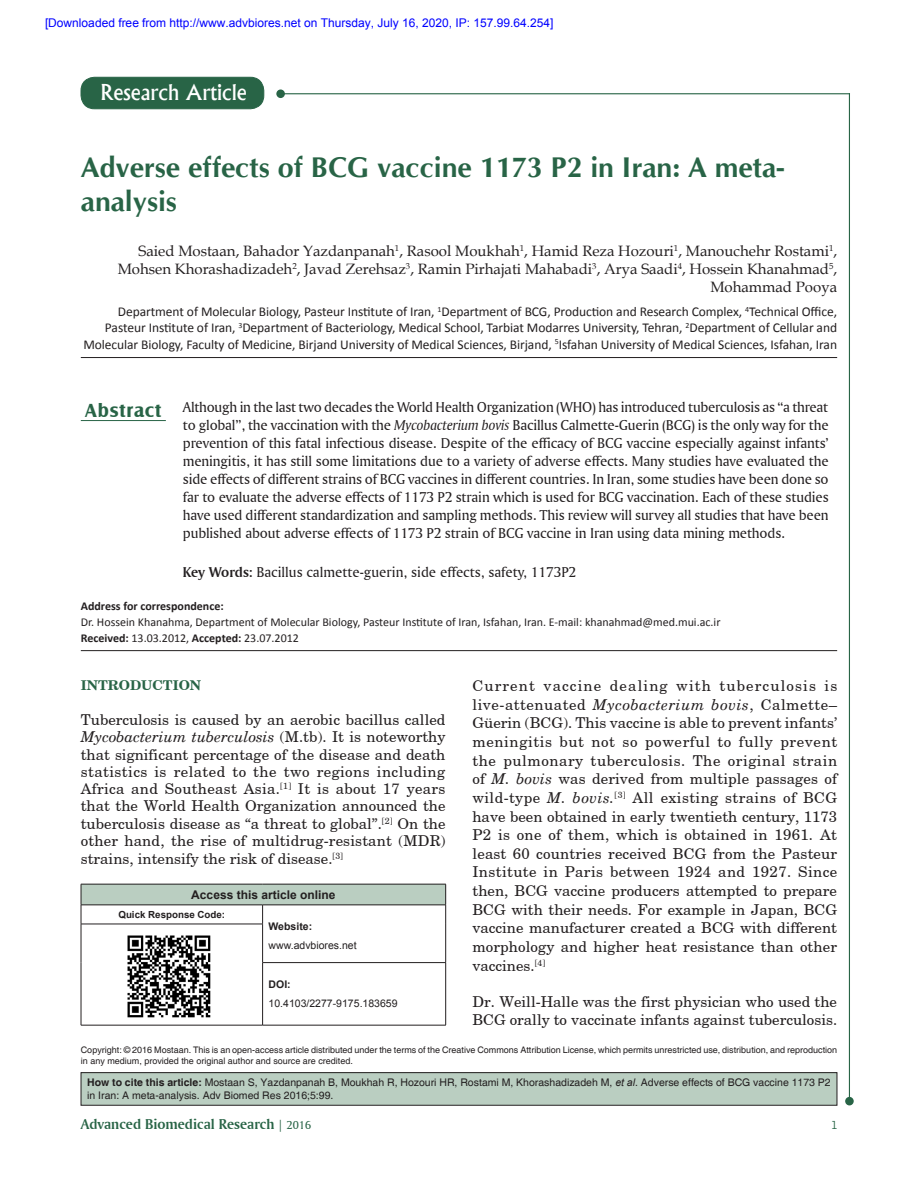
<style>
.page{position:relative;width:918px;height:1188px;background:#fff}
.page>*{position:absolute;margin:0;border:0;box-sizing:border-box;transform-origin:0 0}
.AT{font:700 28.5px/34.2px "CG Omega";color:#286446}
.AH{font:500 21px "Albertus";color:#fff}
.ABSH{font:700 19.5px "Castle T";letter-spacing:.04em;color:#286446}
.TX{font:15px/18.6px "New Century Schoolbook";letter-spacing:.005em;color:#231f20;text-align:justify}
.ABS{font:15px/18px "Amerigo BT Roman A";letter-spacing:-.01em;color:#231f20;text-align:justify}
.AU{font:15px/18px "Book Antiqua";color:#231f20;text-align:right}
.TX_NO_AFTER_SPACE{font:15px/18.6px "New Century Schoolbook";color:#231f20}
.KWD{font:15px "Amerigo BT Roman A";color:#231f20}
.RF{font:15px "Amerigo BT Bold A";color:#286446}
.AFF{font:13.5px/16.2px "Calibri";letter-spacing:-.005em;color:#231f20;text-align:right}
.t1{font:700 13.5px "Century Schoolbook BT";color:#286446}
.ADD{font:12px/15.8px "Calibri";color:#231f20}
.t2{font:12px "Arial";color:#00f}
.HIS{font:12px "Calibri";color:#231f20}
.ATAO{font:700 12px "Arial";color:#231f20}
.RF-2{font:12px "Bell Centennial BT Address";color:#286446}
.SRC{font:10.5px/12.6px "Helvetica";color:#231f20}
.DOI{font:10.5px "Arial";color:#231f20}
.WEB{font:10.5px "Arial";color:#231f20}
.WEB-2{font:700 10.5px "Arial";color:#231f20}
.DOI-2{font:700 10.5px "Arial";color:#231f20}
.QRC{font:700 9.75px "Arial";color:#231f20}
.t3{font:9px/10.8px "Helvetica";color:#231f20}
.s1{font-family:"Amerigo BT Italic A"}
.s2{font-family:"Amerigo BT Bold A"}
.s3{font-weight:700}
.s4{font-family:"New Century Schlbk";font-style:italic}
.s5{font-style:italic}
.s6{font-family:"Amerigo BT Roman A";font-size:12px}
</style>
<div class="page">
<div style="left:81px;top:77px;width:183px;height:32px;background:#286446;border-radius:14px"></div>
<div style="left:81px;top:77px;width:183px;height:32px;border:1px solid #286446;border-radius:14px"></div>
<hr style="left:281px;top:93px;width:569px;height:1px;background:#286446">
<div style="left:276px;top:89px;width:9px;height:9px;background:#286446;border-radius:50%"></div>
<hr style="left:849px;top:93px;width:1px;height:1007px;background:#286446">
<div style="left:845px;top:1097px;width:9px;height:8px;background:#286446;border-radius:50%"></div>
<hr style="left:81px;top:650px;width:756px;height:1px;background:#231f20">
<hr style="left:81px;top:420px;width:85px;height:1px;background:#286446">
<hr style="left:81px;top:357px;width:756px;height:1px;background:#231f20">
<div style="left:81px;top:884px;width:365px;height:21px;background:#bacec1"></div>
<hr style="left:81px;top:1025px;width:182px;height:1px;background:#231f20">
<hr style="left:81px;top:884px;width:182px;height:1px;background:#231f20">
<hr style="left:263px;top:884px;width:183px;height:1px;background:#231f20">
<hr style="left:81px;top:905px;width:182px;height:1px;background:#231f20">
<svg style="left:81px;top:884px;width:1px;height:40px"></svg>
<hr style="left:263px;top:905px;width:183px;height:1px;background:#231f20">
<svg style="left:445px;top:884px;width:1px;height:40px"></svg>
<hr style="left:445px;top:924px;width:1px;height:38px;background:#231f20">
<hr style="left:81px;top:924px;width:182px;height:1px;background:#231f20">
<hr style="left:81px;top:924px;width:1px;height:39px;background:#231f20">
<hr style="left:81px;top:963px;width:1px;height:62px;background:#231f20">
<hr style="left:445px;top:963px;width:1px;height:62px;background:#231f20">
<hr style="left:263px;top:1025px;width:183px;height:1px;background:#231f20">
<svg style="left:262px;top:905px;width:1px;height:19px"></svg>
<hr style="left:262px;top:924px;width:1px;height:38px;background:#231f20">
<hr style="left:262px;top:963px;width:1px;height:62px;background:#231f20">
<hr style="left:262px;top:962px;width:184px;height:1px;background:#231f20">
<img style="left:127px;top:935px;width:84px;height:83px">
<div style="left:81px;top:1073px;width:756px;height:32px;background:#bacec1"></div>
<div style="left:81px;top:1072px;width:756px;height:33px;border:1px solid #231f20"></div>
<p class="t2" style="left:45px;top:16px;width:510px">[Downloaded free from http://www.advbiores.net on Thursday, July 16, 2020, IP: 157.99.64.254]</p>
<p class="AH" style="left:100px;top:80px;width:148px">Research Article</p>
<p class="AT" style="left:81px;top:150px;width:705px">Adverse effects of BCG vaccine 1173 P2 in Iran: A meta&shy;analysis</p>
<p class="AU" style="left:118px;top:241px;width:721px">Saied Mostaan, Bahador Yazdanpanah<sup>1</sup>, Rasool Moukhah<sup>1</sup>, Hamid Reza Hozouri<sup>1</sup>, Manouchehr Rostami<sup>1</sup>,<br>Mohsen Khorashadizadeh<sup>2</sup>, Javad Zerehsaz<sup>3</sup>, Ramin Pirhajati Mahabadi<sup>3</sup>, Arya Saadi<sup>4</sup>, Hossein Khanahmad<sup>5</sup>,<br>Mohammad Pooya</p>
<p class="AFF" style="left:83px;top:303px;width:755px">Department of Molecular Biology, Pasteur Institute of Iran, <sup>1</sup>Department of BCG, Production and Research Complex, <sup>4</sup>Technical Office,<br>Pasteur Institute of Iran, <sup>3</sup>Department of Bacteriology, Medical School, Tarbiat Modarres University, Tehran, <sup>2</sup>Department of Cellular and<br>Molecular Biology, Faculty of Medicine, Birjand University of Medical Sciences, Birjand, <sup>5</sup>Isfahan University of Medical Sciences, Isfahan, Iran</p>
<p class="ABS" style="left:183px;top:398px;width:647px">Although in the last two decades the World Health Organization (WHO) has introduced tuberculosis as “a threat to global”, the vaccination with the <span class="s1">Mycobacterium bovis</span> Bacillus Calmette‑Guerin (BCG) is the only way for the prevention of this fatal infectious disease. Despite of the efficacy of BCG vaccine especially against infants’ meningitis, it has still some limitations due to a variety of adverse effects. Many studies have evaluated the side effects of different strains of BCG vaccines in different countries. In Iran, some studies have been done so far to evaluate the adverse effects of 1173 P2 strain which is used for BCG vaccination. Each of these studies have used different standardization and sampling methods. This review will survey all studies that have been published about adverse effects of 1173 P2 strain of BCG vaccine in Iran using data mining methods.</p>
<p class="KWD" style="left:183px;top:563px;width:395px"><span class="s2">Key Words:</span> Bacillus calmette-guerin, side effects, safety, 1173P2</p>
<p class="ADD" style="left:81px;top:598px;width:641px"><span class="s3">Address for correspondence:<br></span>Dr. Hossein Khanahma, Department of Molecular Biology, Pasteur Institute of Iran, Isfahan, Iran. E‑mail: khanahmad@med.mui.ac.ir</p>
<p class="HIS" style="left:81px;top:630px;width:220px"><span class="s3">Received:</span> 13.03.2012, <span class="s3">Accepted:</span> 23.07.2012</p>
<p class="ABSH" style="left:85px;top:399px;width:78px">Abstract</p>
<h1 class="t1" style="left:81px;top:677px;width:122px">INTRODUCTION</h1>
<p class="TX" style="left:81px;top:711px;width:366px;line-height:17.4px">Tuberculosis is caused by an aerobic bacillus called <span class="s4">Mycobacterium tuberculosis</span> (M.tb). It is noteworthy that significant percentage of the disease and death statistics is related to the two regions including Africa and Southeast Asia.<sup>[1]</sup> It is about 17 years that the World Health Organization announced the tuberculosis disease as “a threat to global”.<sup>[2]</sup> On the other hand, the rise of multidrug‑resistant (MDR) strains, intensify the risk of disease.<sup>[3]</sup></p>
<p class="ATAO" style="left:191px;top:887px;width:146px">Access this article online</p>
<p class="QRC" style="left:118px;top:908px;width:108px">Quick Response Code:</p>
<p class="WEB-2" style="left:269px;top:919px;width:45px">Website:</p>
<p class="WEB" style="left:269px;top:938px;width:90px">www.advbiores.net</p>
<p class="DOI-2" style="left:269px;top:977px;width:24px">DOI:</p>
<p class="DOI" style="left:269px;top:997px;width:131px">10.4103/2277-9175.183659</p>
<p class="TX" style="left:473px;top:676px;width:366px">Current vaccine dealing with tuberculosis is live‑attenuated <span class="s4">Mycobacterium bovis</span>, Calmette– Güerin (BCG). This vaccine is able to prevent infants’ meningitis but not so powerful to fully prevent the pulmonary tuberculosis. The original strain of <span class="s4">M. bovis</span> was derived from multiple passages of wild‑type <span class="s4">M. bovis.</span><sup>[3]</sup> All existing strains of BCG have been obtained in early twentieth century, 1173<br>P2 is one of them, which is obtained in 1961. At least 60 countries received BCG from the Pasteur Institute in Paris between 1924 and 1927. Since then, BCG vaccine producers attempted to prepare BCG with their needs. For example in Japan, BCG vaccine manufacturer created a BCG with different morphology and higher heat resistance than other vaccines.<sup>[4]</sup></p>
<p class="TX_NO_AFTER_SPACE" style="left:473px;top:992px;width:366px">Dr. Weill‑Halle was the first physician who used the<br>BCG orally to vaccinate infants against tuberculosis.</p>
<p class="t3" style="left:81px;top:1045px;width:758px">Copyright: © 2016 Mostaan. This is an open-access article distributed under the terms of the Creative Commons Attribution License, which permits unrestricted use, distribution, and reproduction in any medium, provided the original author and source are credited.</p>
<p class="SRC" style="left:87px;top:1077px;width:745px"><span class="s3">How to cite this article:</span> Mostaan S, Yazdanpanah B, Moukhah R, Hozouri HR, Rostami M, Khorashadizadeh M, <span class="s5">et al</span>. Adverse effects of BCG vaccine 1173 P2 in Iran: A meta-analysis. Adv Biomed Res 2016;5:99.</p>
<p class="RF" style="left:81px;top:1115px;width:232px">Advanced Biomedical Research <span class="s6">| 2016</span></p>
<p class="RF-2" style="left:832px;top:1118px;width:7px">1</p>
</div>
